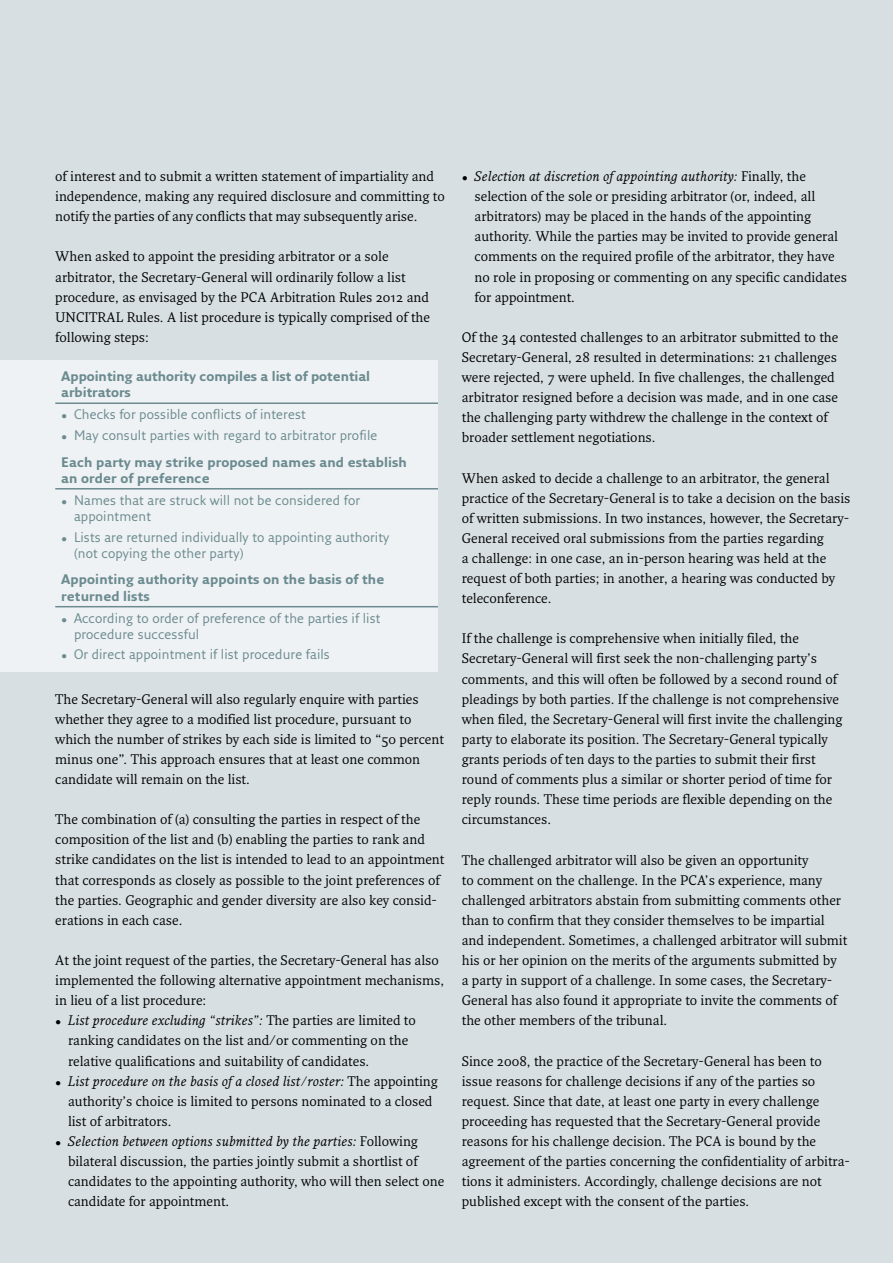
<style>
.page{position:relative;width:893px;height:1263px;background:#d7dfe2}
.page>*{position:absolute;margin:0;border:0;box-sizing:border-box;transform-origin:0 0}
.t1{font:13.5px/20.1px "Fresco";color:#000}
.t2{font:13.5px/16.2px "Fresco Sans";letter-spacing:.01em;color:#6b8b90}
.t3{font:700 13.5px/16.2px "Fresco Sans";letter-spacing:.01em;color:#6b8b90}
.s1{font-size:10.5px}
.s2{font-weight:700}
.s3{font-style:italic;font-size:10.5px}
.s4{font-style:italic}
</style>
<div class="page">
<div style="left:0;top:360px;width:437px;height:312px;background:#eff2f4"></div>
<hr style="left:55px;top:402px;width:383px;height:2px;background:#6b8b90">
<hr style="left:55px;top:488px;width:383px;height:1px;background:#6b8b90">
<hr style="left:55px;top:606px;width:383px;height:1px;background:#6b8b90">
<p class="t1" style="left:55px;top:166px;width:391px">of interest and to submit a written statement of impartiality and independence, making any required disclosure and committing to notify the parties of any conflicts that may subsequently arise.</p>
<p class="t1" style="left:55px;top:246px;width:376px">When asked to appoint the presiding arbitrator or a sole arbitrator, the Secretary-General will ordinarily follow a list procedure, as envisaged by the PCA Arbitration Rules 2012 and UNCITRAL Rules. A list procedure is typically comprised of the following steps:</p>
<p class="t3" style="left:61px;top:368px;width:310px">Appointing authority compiles a list of potential arbitrators</p>
<p class="t2" style="left:61px;top:406px;width:246px"><span class="s1">•</span> Checks for possible conflicts of interest</p>
<p class="t2" style="left:61px;top:421px;width:347px;line-height:26.7px"><span class="s1">•</span> May consult parties with regard to arbitrator profile<br><span class="s2">Each party may strike proposed names and establish</span></p>
<p class="t3" style="left:61px;top:470px;width:150px">an order of preference</p>
<p class="t2" style="left:74px;top:492px;width:287px;text-indent:-13px"><span class="s1">•</span> Names that are struck will not be considered for appointment</p>
<p class="t2" style="left:74px;top:528px;width:317px;text-indent:-13px"><span class="s1">•</span> Lists are returned individually to appointing authority (not copying the other party)</p>
<p class="t3" style="left:61px;top:571px;width:325px">Appointing authority appoints on the basis of the returned lists</p>
<p class="t2" style="left:74px;top:610px;width:308px;text-indent:-13px"><span class="s1">•</span> According to order of preference of the parties if list procedure successful</p>
<p class="t2" style="left:61px;top:646px;width:270px"><span class="s1">•</span> Or direct appointment if list procedure fails</p>
<p class="t1" style="left:55px;top:688px;width:390px">The Secretary-General will also regularly enquire with parties whether they agree to a modified list procedure, pursuant to which the number of strikes by each side is limited to “50 percent minus one”. This approach ensures that at least one common candidate will remain on the list.</p>
<p class="t1" style="left:55px;top:809px;width:391px">The combination of (a) consulting the parties in respect of the composition of the list and (b) enabling the parties to rank and strike candidates on the list is intended to lead to an appointment that corresponds as closely as possible to the joint preferences of the parties. Geographic and gender diversity are also key consid&shy;erations in each case.</p>
<p class="t1" style="left:55px;top:950px;width:390px">At the joint request of the parties, the Secretary-General has also implemented the following alternative appointment mechanisms, in lieu of a list procedure:</p>
<p class="t1" style="left:68px;top:1010px;width:349px;text-indent:-13px"><span class="s3">•</span> <span class="s4">List procedure excluding “strikes”:</span> The parties are limited to ranking candidates on the list and/or commenting on the relative qualifications and suitability of candidates.</p>
<p class="t1" style="left:68px;top:1070px;width:371px;text-indent:-13px"><span class="s3">•</span> <span class="s4">List procedure on the basis of a closed list/roster:</span> The appointing authority’s choice is limited to persons nominated to a closed list of arbitrators.</p>
<p class="t1" style="left:68px;top:1131px;width:378px;text-indent:-13px"><span class="s3">•</span> <span class="s4">Selection between options submitted by the parties:</span> Following bilateral discussion, the parties jointly submit a shortlist of candidates to the appointing authority, who will then select one candidate for appointment.</p>
<p class="t1" style="left:475px;top:166px;width:374px;text-indent:-13px"><span class="s3">•</span> <span class="s4">Selection at discretion of appointing authority:</span> Finally, the selection of the sole or presiding arbitrator (or, indeed, all arbitrators) may be placed in the hands of the appointing authority. While the parties may be invited to provide general comments on the required profile of the arbitrator, they have no role in proposing or commenting on any specific candidates for appointment.</p>
<p class="t1" style="left:462px;top:327px;width:378px">Of the 34 contested challenges to an arbitrator submitted to the Secretary-General, 28 resulted in determinations: 21 challenges were rejected, 7 were upheld. In five challenges, the challenged arbitrator resigned before a decision was made, and in one case the challenging party withdrew the challenge in the context of broader settlement negotiations.</p>
<p class="t1" style="left:462px;top:467px;width:390px">When asked to decide a challenge to an arbitrator, the general practice of the Secretary-General is to take a decision on the basis of written submissions. In two instances, however, the Secretary-General received oral submissions from the parties regarding<br>a challenge: in one case, an in-person hearing was held at the request of both parties; in another, a hearing was conducted by teleconference.</p>
<p class="t1" style="left:462px;top:628px;width:382px">If the challenge is comprehensive when initially filed, the Secretary-General will first seek the non-challenging party’s comments, and this will often be followed by a second round of pleadings by both parties. If the challenge is not comprehensive when filed, the Secretary-General will first invite the challenging party to elaborate its position. The Secretary-General typically grants periods of ten days to the parties to submit their first round of comments plus a similar or shorter period of time for reply rounds. These time periods are flexible depending on the circumstances.</p>
<p class="t1" style="left:462px;top:849px;width:387px">The challenged arbitrator will also be given an opportunity<br>to comment on the challenge. In the PCA’s experience, many challenged arbitrators abstain from submitting comments other than to confirm that they consider themselves to be impartial and independent. Sometimes, a challenged arbitrator will submit his or her opinion on the merits of the arguments submitted by<br>a party in support of a challenge. In some cases, the Secretary-General has also found it appropriate to invite the comments of the other members of the tribunal.</p>
<p class="t1" style="left:462px;top:1050px;width:390px">Since 2008, the practice of the Secretary-General has been to issue reasons for challenge decisions if any of the parties so request. Since that date, at least one party in every challenge proceeding has requested that the Secretary-General provide reasons for his challenge decision. The PCA is bound by the agreement of the parties concerning the confidentiality of arbitra&shy;tions it administers. Accordingly, challenge decisions are not published except with the consent of the parties.</p>
</div>
